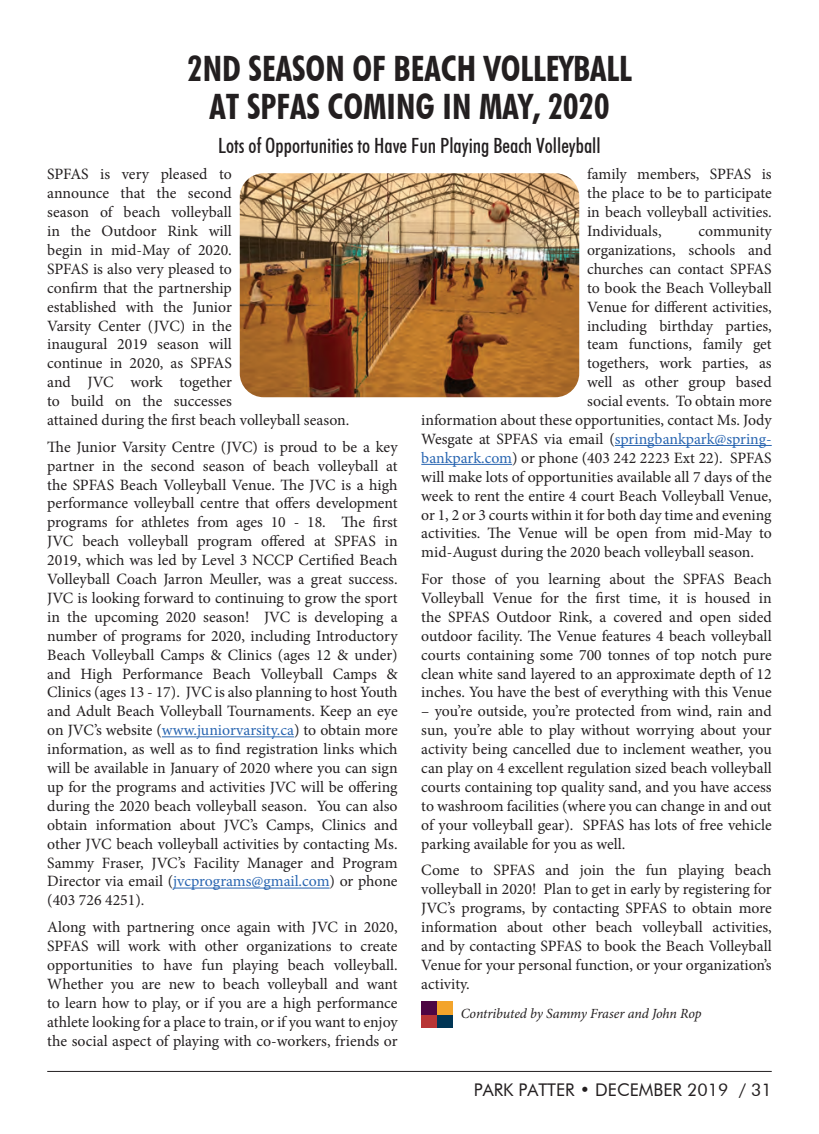
<style>
.page{position:relative;width:819px;height:1134px;background:#fff}
.page>*{position:absolute;margin:0;border:0;box-sizing:border-box;transform-origin:0 0}
.t1{font:700 condensed 35px/38.5px "Futura BT";color:#231f20;text-align:center}
.t2{font:500 condensed 21px "Futura BT";color:#231f20}
.t3{font:17.5px "Futura BT";color:#231f20}
.t4{font:15.75px/18.9px "Minion Pro";color:#231f20;text-align:justify}
.t5{font:italic 14px "Minion Pro";letter-spacing:-.01em;color:#231f20}
.s1{color:#2865b1}
</style>
<div class="page">
<hr style="left:47px;top:1071px;width:725px;height:1px;background:#231f20">
<hr style="left:162px;top:736px;width:132px;height:1px;background:#2865b1">
<hr style="left:173px;top:888px;width:157px;height:1px;background:#2865b1">
<hr style="left:615px;top:445px;width:157px;height:1px;background:#2865b1">
<hr style="left:421px;top:464px;width:91px;height:1px;background:#2865b1">
<img style="left:240px;top:173px;width:339px;height:224px">
<div style="left:421px;top:1015px;width:16px;height:13px;background:#b83535"></div>
<div style="left:437px;top:1015px;width:16px;height:13px;background:#003555"></div>
<div style="left:421px;top:1002px;width:16px;height:13px;background:#4e0644"></div>
<div style="left:437px;top:1002px;width:16px;height:13px;background:#f3a42b"></div>
<h1 class="t1" style="left:187px;top:49px;width:446px">2ND SEASON OF BEACH VOLLEYBALL<br>AT SPFAS COMING IN MAY, 2020</h1>
<h2 class="t2" style="left:218px;top:132px;width:384px">Lots of Opportunities to Have Fun Playing Beach Volleyball</h2>
<p class="t4" style="left:47px;top:165px;width:304px;text-align:left">SPFAS is very pleased to<br>announce that the second<br>season of beach volleyball<br>in the Outdoor Rink will<br>begin in mid-May of 2020.<br>SPFAS is also very pleased to<br>confirm that the partnership<br>established with the Junior<br>Varsity Center (JVC) in the<br>inaugural 2019 season will<br>continue in 2020, as SPFAS<br>and JVC work together<br>to build on the successes<br>attained during the first beach volleyball season.</p>
<p class="t4" style="left:47px;top:437px;width:352px">The Junior Varsity Centre (JVC) is proud to be a key partner in the second season of beach volleyball at the SPFAS Beach Volleyball Venue. The JVC is a high performance volleyball centre that offers development programs for athletes from ages 10 - 18. The first JVC beach volleyball program offered at SPFAS in 2019, which was led by Level 3 NCCP Certified Beach Volleyball Coach Jarron Meuller, was a great success.<br>JVC is looking forward to continuing to grow the sport in the upcoming 2020 season! JVC is developing a number of programs for 2020, including Introductory Beach Volleyball Camps &amp; Clinics (ages 12 &amp; under) and High Performance Beach Volleyball Camps &amp; Clinics (ages 13 - 17). JVC is also planning to host Youth and Adult Beach Volleyball Tournaments. Keep an eye on JVC’s website (<span class="s1">www.juniorvarsity.ca</span>) to obtain more information, as well as to find registration links which will be available in January of 2020 where you can sign up for the programs and activities JVC will be offering during the 2020 beach volleyball season. You can also obtain information about JVC’s Camps, Clinics and other JVC beach volleyball activities by contacting Ms.<br>Sammy Fraser, JVC’s Facility Manager and Program Director via email (<span class="s1">jvcprograms@gmail.com</span>) or phone (403 726 4251).</p>
<p class="t4" style="left:47px;top:918px;width:352px">Along with partnering once again with JVC in 2020, SPFAS will work with other organizations to create opportunities to have fun playing beach volleyball.<br>Whether you are new to beach volleyball and want to learn how to play, or if you are a high performance athlete looking for a place to train, or if you want to enjoy the social aspect of playing with co-workers, friends or</p>
<p class="t4" style="left:587px;top:165px;width:186px">family members, SPFAS is the place to be to participate in beach volleyball activities.<br>Individuals,</p>
<p class="t4" style="left:699px;top:222px;width:75px">community</p>
<p class="t4" style="left:587px;top:240px;width:186px">organizations, schools and</p>
<p class="t4" style="left:587px;top:259px;width:186px">churches can contact SPFAS</p>
<p class="t4" style="left:587px;top:278px;width:186px">to book the Beach Volleyball</p>
<p class="t4" style="left:587px;top:297px;width:186px">Venue for different activities,</p>
<p class="t4" style="left:587px;top:316px;width:186px">including birthday parties,</p>
<p class="t4" style="left:587px;top:335px;width:186px">team functions, family get</p>
<p class="t4" style="left:587px;top:354px;width:186px">togethers, work parties, as</p>
<p class="t4" style="left:587px;top:373px;width:186px">well as other group based</p>
<p class="t4" style="left:587px;top:392px;width:186px">social events. To obtain more</p>
<p class="t4" style="left:421px;top:411px;width:352px">information about these opportunities, contact Ms. Jody</p>
<p class="t4" style="left:421px;top:429px;width:352px">Wesgate at SPFAS via email (<span class="s1">springbankpark@spring-</span></p>
<p class="t4" style="left:421px;top:448px;width:352px"><span class="s1">bankpark.com</span>) or phone (403 242 2223 Ext 22). SPFAS</p>
<p class="t4" style="left:421px;top:467px;width:352px">will make lots of opportunities available all 7 days of the</p>
<p class="t4" style="left:421px;top:486px;width:352px">week to rent the entire 4 court Beach Volleyball Venue,</p>
<p class="t4" style="left:421px;top:505px;width:352px">or 1, 2 or 3 courts within it for both day time and evening</p>
<p class="t4" style="left:421px;top:524px;width:352px">activities. The Venue will be open from mid-May to</p>
<p class="t4" style="left:421px;top:543px;width:334px">mid-August during the 2020 beach volleyball season.</p>
<p class="t4" style="left:421px;top:570px;width:352px">For those of you learning about the SPFAS Beach Volleyball Venue for the first time, it is housed in the SPFAS Outdoor Rink, a covered and open sided outdoor facility. The Venue features 4 beach volleyball courts containing some 700 tonnes of top notch pure clean white sand layered to an approximate depth of 12 inches. You have the best of everything with this Venue</p>
<p class="t4" style="left:421px;top:702px;width:352px">– you’re outside, you’re protected from wind, rain and sun, you’re able to play without worrying about your activity being cancelled due to inclement weather, you can play on 4 excellent regulation sized beach volleyball courts containing top quality sand, and you have access to washroom facilities (where you can change in and out of your volleyball gear). SPFAS has lots of free vehicle parking available for you as well.</p>
<p class="t4" style="left:421px;top:861px;width:352px">Come to SPFAS and join the fun playing beach volleyball in 2020! Plan to get in early by registering for JVC’s programs, by contacting SPFAS to obtain more information about other beach volleyball activities, and by contacting SPFAS to book the Beach Volleyball Venue for your personal function, or your organization’s activity.</p>
<p class="t5" style="left:461px;top:1005px;width:243px">Contributed by Sammy Fraser and John Rop</p>
<p class="t3" style="left:474px;top:1079px;width:299px">PARK PATTER • DECEMBER 2019 / 31</p>
</div>
